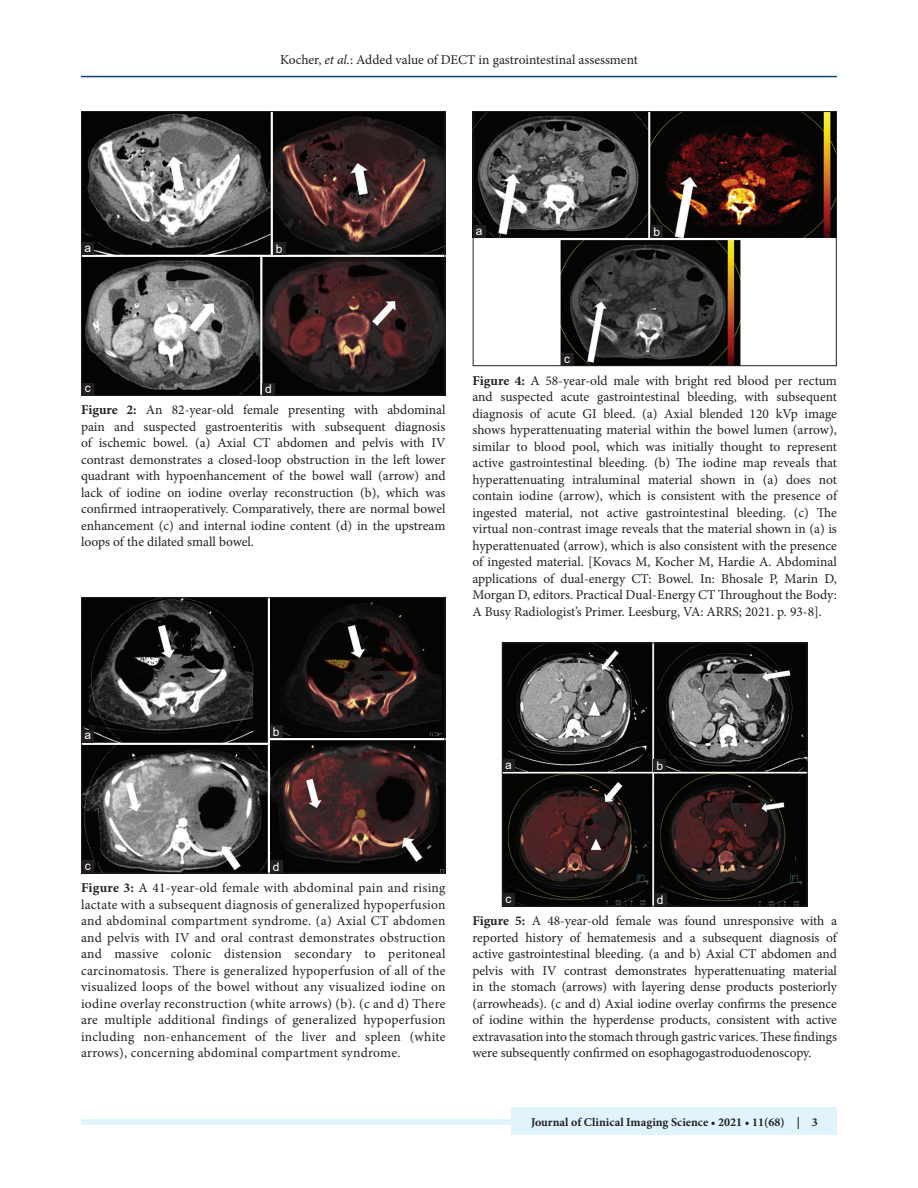
<style>
.page{position:relative;width:918px;height:1188px;background:#fff}
.page>*{position:absolute;margin:0;border:0;box-sizing:border-box;transform-origin:0 0}
.FGC{font:13.5px/16.5px "Minion Pro";color:#231f20;text-align:justify}
.t1{font:700 12px "Minion Pro";color:#231f20}
.LABEL{font:12px "Arial";color:#fff}
.s1{font-style:italic}
.s2{font-weight:700}
</style>
<div class="page">
<hr style="left:81px;top:76px;width:756px;height:1px;background:#164077">
<div style="left:81px;top:1119px;width:756px;height:6px;background:#e1f4fc"></div>
<div style="left:512px;top:1107px;width:325px;height:28px;background:#e1f4fc"></div>
<img style="left:83px;top:113px;width:360px;height:280px">
<div style="left:81px;top:111px;width:364px;height:284px;border:1px solid #231f20"></div>
<div style="left:262px;top:383px;width:13px;height:12px;background:#231f20"></div>
<div style="left:81px;top:383px;width:13px;height:12px;background:#231f20"></div>
<div style="left:273px;top:242px;width:13px;height:13px;background:#231f20"></div>
<div style="left:81px;top:242px;width:13px;height:13px;background:#231f20"></div>
<img style="left:83px;top:599px;width:360px;height:272px">
<div style="left:81px;top:597px;width:364px;height:276px;border:1px solid #231f20"></div>
<div style="left:270px;top:860px;width:13px;height:13px;background:#231f20"></div>
<div style="left:81px;top:860px;width:13px;height:13px;background:#231f20"></div>
<div style="left:270px;top:725px;width:13px;height:13px;background:#231f20"></div>
<div style="left:81px;top:730px;width:13px;height:13px;background:#231f20"></div>
<img style="left:475px;top:113px;width:360px;height:251px">
<div style="left:473px;top:111px;width:364px;height:255px;border:1px solid #231f20"></div>
<div style="left:561px;top:353px;width:13px;height:13px;background:#231f20"></div>
<div style="left:651px;top:225px;width:12px;height:13px;background:#231f20"></div>
<div style="left:473px;top:225px;width:13px;height:13px;background:#231f20"></div>
<img style="left:504px;top:645px;width:301px;height:259px">
<div style="left:502px;top:643px;width:305px;height:263px;border:1px solid #231f20"></div>
<div style="left:654px;top:893px;width:12px;height:13px;background:#231f20"></div>
<div style="left:502px;top:893px;width:13px;height:13px;background:#231f20"></div>
<div style="left:654px;top:759px;width:12px;height:13px;background:#231f20"></div>
<div style="left:502px;top:759px;width:13px;height:13px;background:#231f20"></div>
<p class="FGC" style="left:280px;top:51px;width:359px">Kocher, <span class="s1">et al.</span>: Added value of DECT in gastrointestinal assessment</p>
<p class="LABEL" style="left:84px;top:239px;width:8px">a</p>
<p class="LABEL" style="left:276px;top:240px;width:8px">b</p>
<p class="LABEL" style="left:476px;top:223px;width:8px">a</p>
<p class="LABEL" style="left:654px;top:224px;width:8px">b</p>
<p class="LABEL" style="left:85px;top:380px;width:7px">c</p>
<p class="LABEL" style="left:265px;top:381px;width:8px">d</p>
<p class="FGC" style="left:81px;top:402px;width:366px"><span class="s2">Figure 2:</span> An 82-year-old female presenting with abdominal pain and suspected gastroenteritis with subsequent diagnosis of ischemic bowel. (a) Axial CT abdomen and pelvis with IV contrast demonstrates a closed-loop obstruction in the left lower quadrant with hypoenhancement of the bowel wall (arrow) and lack of iodine on iodine overlay reconstruction (b), which was confirmed intraoperatively. Comparatively, there are normal bowel enhancement (c) and internal iodine content (d) in the upstream loops of the dilated small bowel.</p>
<p class="LABEL" style="left:564px;top:350px;width:7px">c</p>
<p class="FGC" style="left:472px;top:372px;width:366px"><span class="s2">Figure 4:</span> A 58-year-old male with bright red blood per rectum and suspected acute gastrointestinal bleeding, with subsequent diagnosis of acute GI bleed. (a) Axial blended 120 kVp image shows hyperattenuating material within the bowel lumen (arrow), similar to blood pool, which was initially thought to represent active gastrointestinal bleeding. (b) The iodine map reveals that hyperattenuating intraluminal material shown in (a) does not contain iodine (arrow), which is consistent with the presence of ingested material, not active gastrointestinal bleeding. (c) The virtual non-contrast image reveals that the material shown in (a) is hyperattenuated (arrow), which is also consistent with the presence of ingested material. [Kovacs M, Kocher M, Hardie A. Abdominal applications of dual-energy CT: Bowel. In: Bhosale P, Marin D, Morgan D, editors. Practical Dual-Energy CT Throughout the Body:<br>A Busy Radiologist’s Primer. Leesburg, VA: ARRS; 2021. p. 93-8].</p>
<p class="LABEL" style="left:84px;top:727px;width:8px">a</p>
<p class="LABEL" style="left:273px;top:723px;width:8px">b</p>
<p class="LABEL" style="left:505px;top:756px;width:8px">a</p>
<p class="LABEL" style="left:657px;top:757px;width:8px">b</p>
<p class="LABEL" style="left:85px;top:858px;width:7px">c</p>
<p class="LABEL" style="left:273px;top:859px;width:8px">d</p>
<p class="FGC" style="left:81px;top:880px;width:366px"><span class="s2">Figure 3:</span> A 41-year-old female with abdominal pain and rising lactate with a subsequent diagnosis of generalized hypoperfusion and abdominal compartment syndrome. (a) Axial CT abdomen and pelvis with IV and oral contrast demonstrates obstruction and massive colonic distension secondary to peritoneal carcinomatosis. There is generalized hypoperfusion of all of the visualized loops of the bowel without any visualized iodine on iodine overlay reconstruction (white arrows) (b). (c and d) There are multiple additional findings of generalized hypoperfusion including non-enhancement of the liver and spleen (white arrows), concerning abdominal compartment syndrome.</p>
<p class="LABEL" style="left:505px;top:891px;width:7px">c</p>
<p class="LABEL" style="left:657px;top:892px;width:8px">d</p>
<p class="FGC" style="left:472px;top:913px;width:366px"><span class="s2">Figure 5:</span> A 48-year-old female was found unresponsive with a reported history of hematemesis and a subsequent diagnosis of active gastrointestinal bleeding. (a and b) Axial CT abdomen and pelvis with IV contrast demonstrates hyperattenuating material in the stomach (arrows) with layering dense products posteriorly (arrowheads). (c and d) Axial iodine overlay confirms the presence of iodine within the hyperdense products, consistent with active extravasation into the stomach through gastric varices. These findings were subsequently confirmed on esophagogastroduodenoscopy.</p>
<p class="t1" style="left:531px;top:1114px;width:288px">Journal of Clinical Imaging Science • 2021 • 11(68) | 3</p>
</div>
